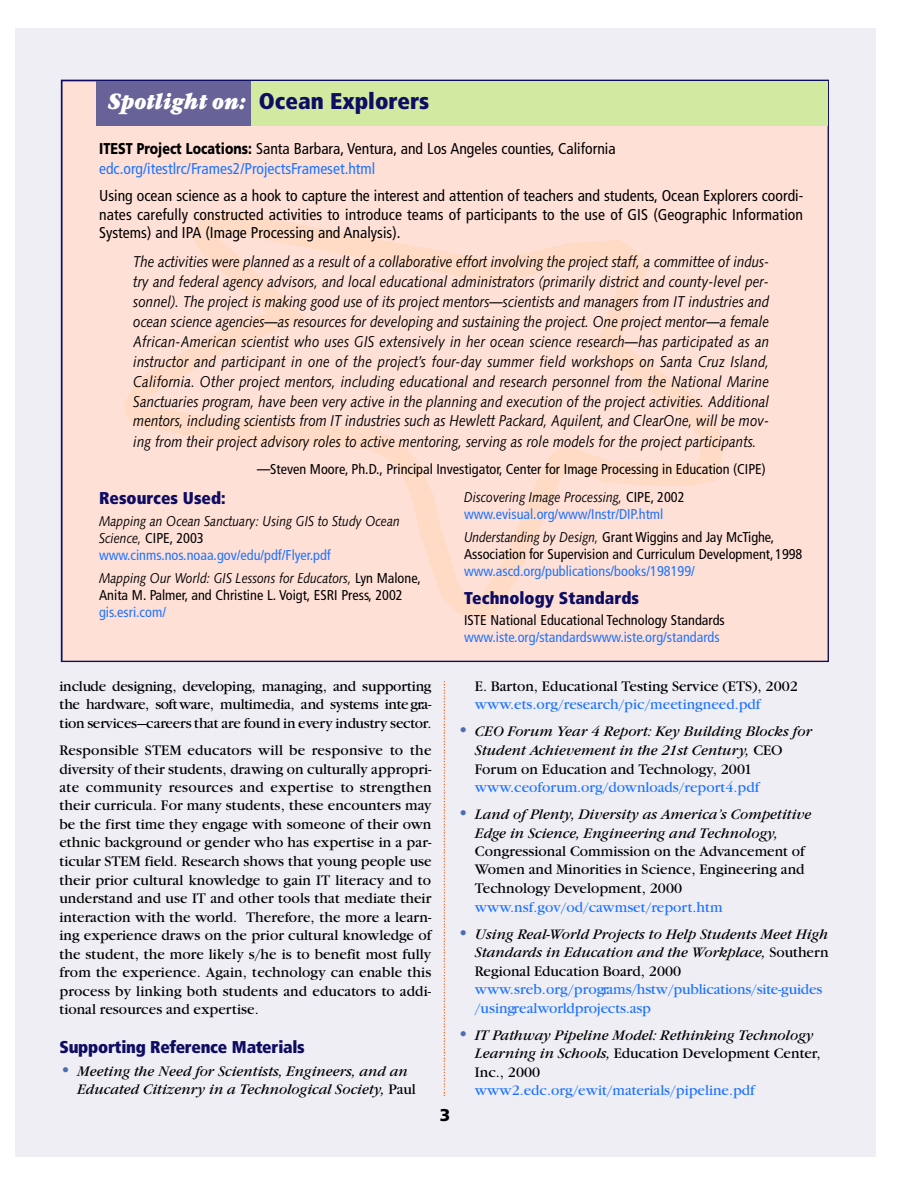
<style>
.page{position:relative;width:918px;height:1188px;background:#fff}
.page>*{position:absolute;margin:0;border:0;box-sizing:border-box;transform-origin:0 0}
.t1{font:900 condensed 22.8px "Frutiger";color:#0e0c63}
.t2{font:900 condensed 17.1px "Frutiger";color:#0e0c63}
.t3{font:900 17.1px "Frutiger";color:#000}
.t4{font:italic 15.6px/20px "Syntax";color:#000;text-align:justify;scale:.85 1}
.t5{font:condensed 15.6px/18.5px "Frutiger";color:#000}
.t6{font:14.25px/18.6px "Garamond ITC";color:#000;text-align:justify}
.t7{font:italic 14.25px/18.5px "Garamond ITC";color:#000}
.t8{font:condensed 14.25px/17.1px "Frutiger";color:#1f74ff}
.t9{font:14.25px/18.8px "Garamond ITC";color:#1f74ff}
.t10{font:condensed 14.25px "Frutiger";color:#000}
.t11{font:italic 14.25px "Syntax";color:#000;scale:.85 1}
.s1{font-family:"Garamond ITC";font-style:italic;font-stretch:normal;color:#fff}
.s2{font-weight:900;font-stretch:normal}
.s3{color:#1f74ff}
.s4{font-family:"Syntax";font-style:italic;font-stretch:normal;font-size:15.6px}
.s5{font-family:"Syntax";font-style:italic;font-stretch:normal;color:#000}
.s6{color:#000}
.s7{font-family:"Frutiger";font-style:normal;font-stretch:condensed}
.s8{font-style:normal;font-size:18.45px;color:#4c6db4}
.s9{font-style:normal}
</style>
<div class="page">
<div style="left:15px;top:28px;width:861px;height:1129px;background:#efeef4"></div>
<div style="left:61px;top:80px;width:768px;height:582px;background:#ffe0d7"></div>
<div style="left:96px;top:81px;width:155px;height:44px;background:#676297"></div>
<div style="left:251px;top:81px;width:577px;height:44px;background:#d2e9a2"></div>
<svg style="left:444px;top:681px;width:1px;height:415px"></svg>
<svg style="left:124px;top:211px;width:599px;height:407px;background:#ffdfd3"></svg>
<h1 class="t1" style="left:108px;top:92px;width:323px"><span class="s1">Spotlight on:</span> Ocean Explorers</h1>
<p class="t5" style="left:99px;top:140px;width:518px;line-height:20.2px"><span class="s2">ITEST Project Locations:</span> Santa Barbara, Ventura, and Los Angeles counties, California <span class="s3">edc.org/itestlrc/Frames2/ProjectsFrameset.html</span></p>
<p class="t5" style="left:99px;top:188px;width:706px;text-align:justify">Using ocean science as a hook to capture the interest and attention of teachers and students, Ocean Explorers coordi&shy;nates carefully constructed activities to introduce teams of participants to the use of GIS (Geographic Information Systems) and IPA (Image Processing and Analysis).</p>
<p class="t4" style="left:133px;top:253px;width:750px">The activities were planned as a result of a collaborative effort involving the project staff, a committee of indus&shy;try and federal agency advisors, and local educational administrators (primarily district and county-level per&shy;sonnel). The project is making good use of its project mentors—scientists and managers from IT industries and ocean science agencies—as resources for developing and sustaining the project. One project mentor—a female African-American scientist who uses GIS extensively in her ocean science research—has participated as an instructor and participant in one of the project’s four-day summer field workshops on Santa Cruz Island, California. Other project mentors, including educational and research personnel from the National Marine Sanctuaries program, have been very active in the planning and execution of the project activities. Additional mentors, including scientists from IT industries such as Hewlett Packard, Aquilent, and ClearOne, will be mov&shy;ing from their project advisory roles to active mentoring, serving as role models for the project participants.</p>
<p class="t10" style="left:257px;top:463px;width:510px"><span class="s4">—</span>Steven Moore, Ph.D., Principal Investigator, Center for Image Processing in Education (CIPE)</p>
<p class="t2" style="left:99px;top:492px;width:128px">Resources Used:</p>
<p class="t11" style="left:99px;top:515px;width:355px">Mapping an Ocean Sanctuary: Using GIS to Study Ocean</p>
<p class="t8" style="left:99px;top:531px;width:233px"><span class="s5">Science,</span> <span class="s6">CIPE, 2003 </span>www.cinms.nos.noaa.gov/edu/pdf/Flyer.pdf</p>
<p class="t11" style="left:99px;top:572px;width:380px">Mapping Our World: GIS Lessons for Educators, <span class="s7">Lyn Malone,</span></p>
<p class="t10" style="left:99px;top:589px;width:305px">Anita M. Palmer, and Christine L. Voigt, ESRI Press, 2002</p>
<p class="t8" style="left:99px;top:605px;width:68px">gis.esri.com/</p>
<p class="t11" style="left:464px;top:492px;width:261px">Discovering Image Processing, <span class="s7">CIPE, 2002</span></p>
<p class="t8" style="left:464px;top:504px;width:312px;line-height:22.5px">www.evisual.org/www/Instr/DIP.html<br><span class="s5">Understanding by Design,</span> <span class="s6">Grant Wiggins and Jay McTig h e,</span></p>
<p class="t10" style="left:464px;top:548px;width:340px">Association for Supervision and Curriculum Development,1 9 9 8</p>
<p class="t8" style="left:464px;top:564px;width:232px">www.ascd.org/publications/books/198199/</p>
<p class="t2" style="left:464px;top:591px;width:177px">Technology Standards</p>
<p class="t10" style="left:464px;top:614px;width:262px">ISTE National Educational Technology Standards</p>
<p class="t8" style="left:464px;top:630px;width:257px">www.iste.org/standardswww.iste.org/standards</p>
<p class="t6" style="left:59px;top:678px;width:374px">include designing, developing, managing, and supportin g the hardware, soft ware, multimedia, and systems inte gra&shy;tion services—careers that are found in eve ry industry secto r.</p>
<p class="t6" style="left:59px;top:742px;width:374px">Responsible STEM educators will be responsive to the diversity of their students, drawing on culturally appropri&shy;ate community resources and expertise to strengthen their curricula. For many students, these encounters may be the first time they engage with someone of their own ethnic background or gender who has expertise in a par&shy;ticular STEM field. Research shows that young people use their prior cultural knowledge to gain IT literacy and to understand and use IT and other tools that mediate their interaction with the world. Therefore, the more a learn&shy;ing experience draws on the prior cultural knowledge of the student, the more likely s/he is to benefit most fully from the experience. Again, technology can enable this process by linking both students and educators to addi&shy;tional resources and expertise.</p>
<p class="t2" style="left:59px;top:1040px;width:247px">Supporting Reference Materials</p>
<p class="t7" style="left:77px;top:1063px;width:340px;text-indent:-18px"><span class="s8">•</span> Meeting the Need for Scientists, Engineers, and an<br>Educated Citizenry in a Technological Society, <span class="s9">Paul</span></p>
<p class="t3" style="left:440px;top:1108px;width:12px">3</p>
<p class="t6" style="left:475px;top:678px;width:324px">E. Barton, Educational Testing Service (ETS), 2002</p>
<p class="t9" style="left:475px;top:696px;width:287px">www.ets.org/research/pic/meetingneed.pdf</p>
<p class="t7" style="left:475px;top:723px;width:339px;text-indent:-18px"><span class="s8">•</span> CEO Forum Year 4 Report: Key Building Blocks for<br>Student Achievement in the 21st Century, <span class="s9">CEO<br>Forum on Education and Technology, 2001</span></p>
<p class="t9" style="left:475px;top:779px;width:286px">www.ceoforum.org/downloads/report4.pdf</p>
<p class="t7" style="left:475px;top:806px;width:338px;text-indent:-18px"><span class="s8">•</span> Land of Plenty, Diversity as America’s Competitive<br>Edge in Science, Engineering and Technology,</p>
<p class="t6" style="left:475px;top:843px;width:331px">Congressional Commission on the Advancement of Women and Minorities in Science, Engineering and Technology Development, 2000</p>
<p class="t9" style="left:475px;top:899px;width:249px">www.nsf.gov/od/cawmset/report.htm</p>
<p class="t7" style="left:475px;top:926px;width:355px;text-align:justify;text-indent:-18px"><span class="s8">•</span> Using Real-World Projects to Help Students Meet High Standards in Education and the Workplace, <span class="s9">Southern Regional Education Board, 2000</span></p>
<p class="t9" style="left:475px;top:981px;width:349px">w w w.s r e b .o r g / p r o gra m s / h s tw / p u b lic a tio n s / s ite -g u id e s / u s in gr e a lwo r ld p r o je c ts .a s p</p>
<p class="t7" style="left:475px;top:1027px;width:347px;text-indent:-18px"><span class="s8">•</span> IT Pathway Pipeline Model: Rethinking Technology<br>Learning in Schools, <span class="s9">Education Development Center,<br>Inc., 2000</span></p>
<p class="t9" style="left:475px;top:1082px;width:281px">www2.edc.org/ewit/materials/pipeline.pdf</p>
</div>
